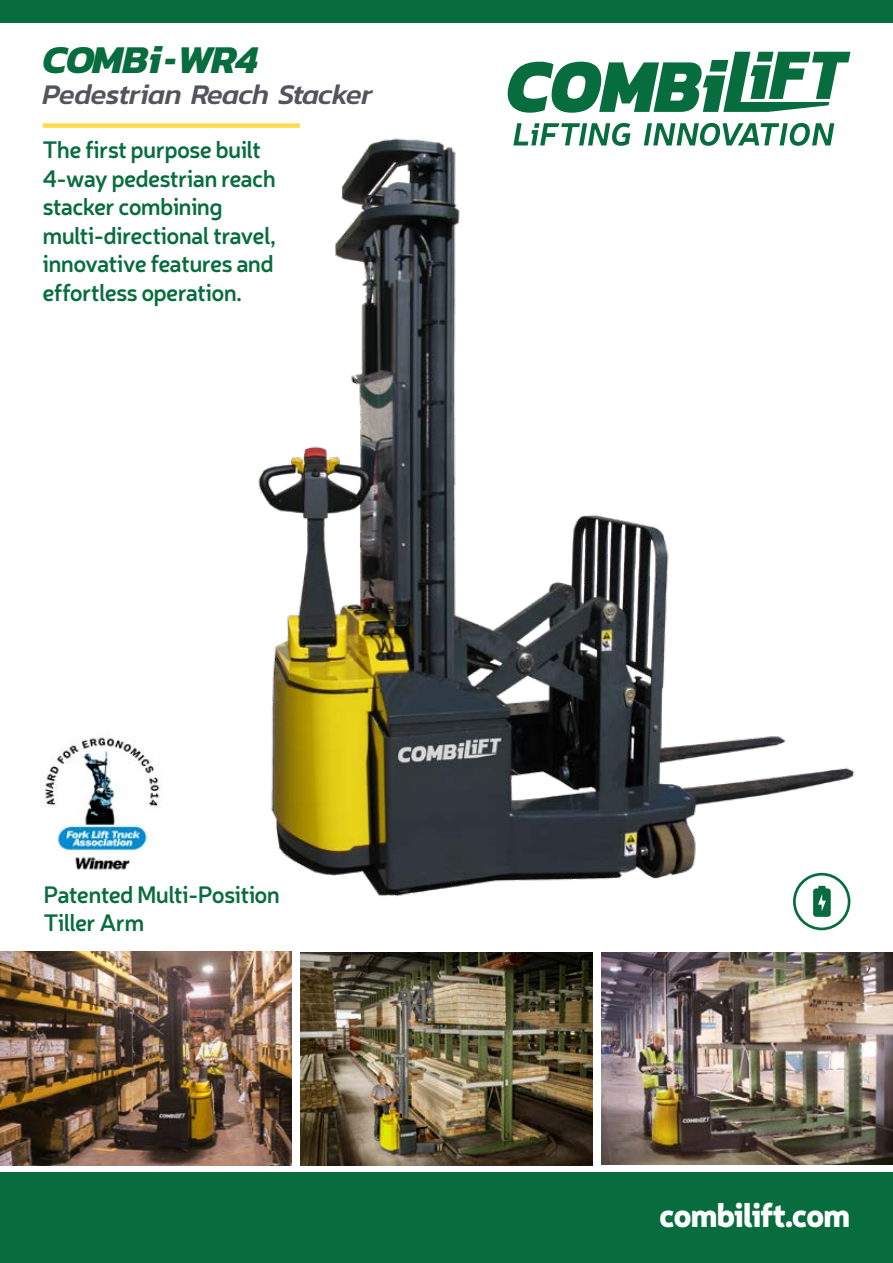
<style>
.page{position:relative;width:893px;height:1263px;background:#fff}
.page>*{position:absolute;margin:0;border:0;box-sizing:border-box;transform-origin:0 0}
.t1{font:italic 700 40.05px "Kanit";letter-spacing:-.02em;color:#086d3e}
.t2{font:900 33px "Neris";letter-spacing:-.04em;color:#fff}
.t3{font:italic 500 28.95px "Kanit";letter-spacing:-.02em;color:#52555b}
.t4{font:600 23.7px/28.5px "Neris";letter-spacing:-.03em;color:#086d3e}
</style>
<div class="page">
<div style="left:0;top:0;width:893px;height:22px;background:#086d3e"></div>
<svg style="left:508px;top:52px;width:342px;height:61px"></svg>
<svg style="left:516px;top:123px;width:114px;height:7px"></svg>
<svg style="left:646px;top:123px;width:188px;height:7px"></svg>
<div style="left:43px;top:123px;width:257px;height:5px;background:#fcdc4b"></div>
<svg style="left:793px;top:901px;width:57px;height:29px"></svg>
<img style="left:43px;top:737px;width:118px;height:133px">
<div style="left:0;top:1172px;width:893px;height:91px;background:#086d3e"></div>
<img style="left:0;top:952px;width:292px;height:213px">
<img style="left:601px;top:952px;width:292px;height:213px">
<img style="left:300px;top:952px;width:292px;height:213px">
<img style="left:258px;top:130px;width:596px;height:771px">
<p class="t1" style="left:43px;top:28px;width:217px">COMBi-WR4</p>
<p class="t3" style="left:43px;top:74px;width:331px">Pedestrian Reach Stacker</p>
<p class="t4" style="left:43px;top:134px;width:235px">The first purpose built<br>4-way pedestrian reach stacker combining multi-directional travel, innovative features and effortless operation.</p>
<p class="t4" style="left:44px;top:879px;width:238px">Patented Multi-Position<br>Tiller Arm</p>
<p class="t2" style="left:659px;top:1191px;width:193px">combilift.com</p>
</div>
